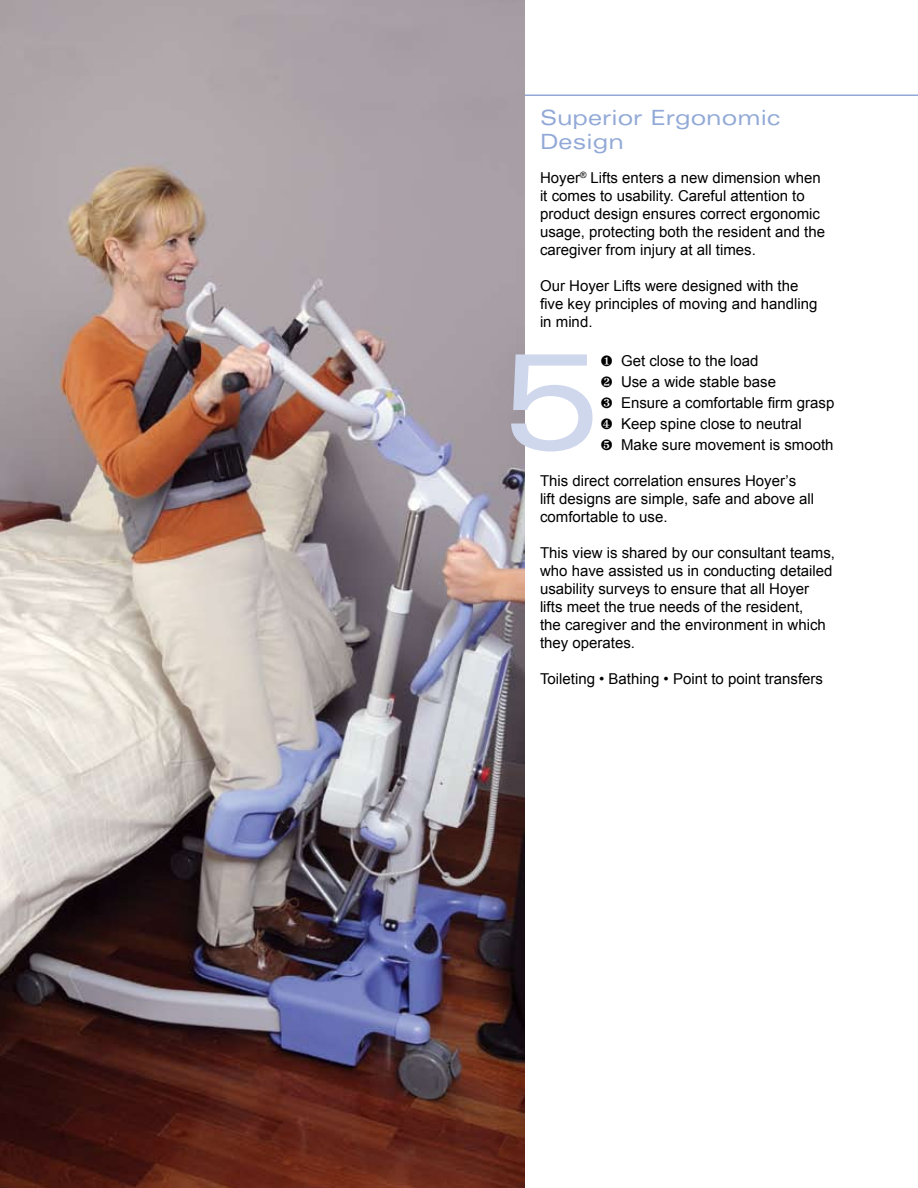
<style>
.page{position:relative;width:918px;height:1188px;background:#fff}
.page>*{position:absolute;margin:0;border:0;box-sizing:border-box;transform-origin:0 0}
.t1{font:expanded 136.5px "Univers";color:#cfd7ed}
.t2{font:expanded 21px/24px "Univers";color:#92a9d7}
.t3{font:15px/18px "Arial";color:#000}
.t4{font:15px/21px "Zapf Dingbats ITC";color:#000;text-align:justify}
</style>
<div class="page">
<hr style="left:0;top:94px;width:918px;height:2px;background:#92a9d7">
<img style="left:0;top:0;width:525px;height:1188px">
<h2 class="t2" style="left:540px;top:105px;width:242px">Superior Ergonomic<br>Design</h2>
<p class="t3" style="left:540px;top:169px;width:287px">Hoyer<sup>®</sup> Lifts enters a new dimension when it comes to usability. Careful attention to product design ensures correct ergonomic usage, protecting both the resident and the caregiver from injury at all times.</p>
<p class="t3" style="left:540px;top:277px;width:279px">Our Hoyer Lifts were designed with the five key principles of moving and handling in mind.</p>
<p class="t3" style="left:621px;top:350px;width:215px;line-height:21px">Get close to the load<br>Use a wide stable base<br>Ensure a comfortable firm grasp<br>Keep spine close to neutral<br>Make sure movement is smooth</p>
<p class="t3" style="left:540px;top:472px;width:276px">This direct correlation ensures Hoyer’s lift designs are simple, safe and above all comfortable to use.</p>
<p class="t3" style="left:540px;top:544px;width:297px">This view is shared by our consultant teams, who have assisted us in conducting detailed usability surveys to ensure that all Hoyer lifts meet the true needs of the resident,<br>the caregiver and the environment in which they operates.</p>
<p class="t3" style="left:540px;top:670px;width:285px">Toileting • Bathing • Point to point transfers</p>
<h1 class="t1" style="left:500px;top:320px;width:83px">5</h1>
<p class="t4" style="left:601px;top:351px;width:13px">❶<br>❷<br>❸<br>❹</p>
</div>
